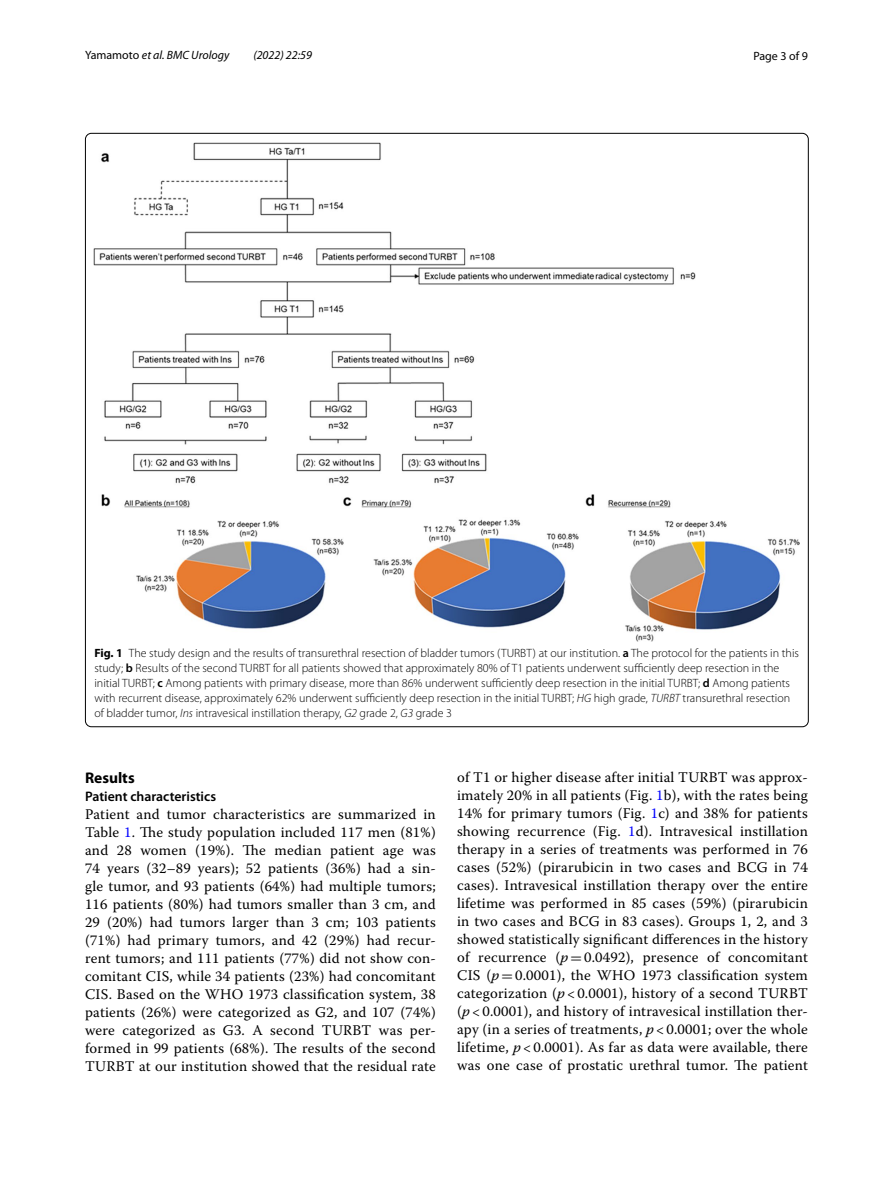
<style>
.page{position:relative;width:893px;height:1187px;background:#fff}
.page>*{position:absolute;margin:0;border:0;box-sizing:border-box;transform-origin:0 0}
.t1{font:700 15.45px "Myriad Pro";color:#000}
.t2{font:14.7px/18px "Warnock Pro";letter-spacing:.015em;color:#000;text-align:justify}
.t3{font:600 13.8px "Myriad Pro";color:#000}
.t4{font:300 12px/15px "Myriad Pro";color:#000}
.t5{font:italic 12px "Myriad Pro";color:#000}
.t6{font:12px "Myriad Pro";color:#000}
.s1{font-style:normal}
.s2{font-weight:700}
.s3{font-weight:600}
.s4{font-style:italic}
.s5{color:#00f}
.s6{font-family:"MTSY"}
</style>
<div class="page">
<img style="left:94px;top:142px;width:706px;height:499px">
<p class="t5" style="left:85px;top:48px;width:146px"><span class="s1">Yamamoto</span> et al. BMC Urology</p>
<p class="t5" style="left:253px;top:48px;width:60px">(2022) 22:59</p>
<p class="t6" style="left:753px;top:48px;width:56px">Page 3 of 9</p>
<p class="t4" style="left:94px;top:645px;width:706px"><span class="s2">Fig. 1</span> The study design and the results of transurethral resection of bladder tumors (TURBT) at our institution. <span class="s3">a</span> The protocol for the patients in this study; <span class="s3">b</span> Results of the second TURBT for all patients showed that approximately 80% of T1 patients underwent sufficiently deep resection in the initial TURBT; <span class="s3">c</span> Among patients with primary disease, more than 86% underwent sufficiently deep resection in the initial TURBT; <span class="s3">d</span> Among patients with recurrent disease, approximately 62% underwent sufficiently deep resection in the initial TURBT; <span class="s4">HG</span> high grade, <span class="s4">TURBT</span> transurethral resection of bladder tumor, <span class="s4">Ins</span> intravesical instillation therapy, <span class="s4">G2</span> grade 2, <span class="s4">G3</span> grade 3</p>
<p class="t1" style="left:85px;top:767px;width:51px">Results</p>
<p class="t3" style="left:85px;top:787px;width:133px">Patient characteristics</p>
<p class="t2" style="left:85px;top:804px;width:352px">Patient and tumor characteristics are summarized in Table <span class="s5">1</span>. The study population included 117 men (81%) and 28 women (19%). The median patient age was 74 years (32–89 years); 52 patients (36%) had a sin&shy;gle tumor, and 93 patients (64%) had multiple tumors; 116 patients (80%) had tumors smaller than 3 cm, and 29 (20%) had tumors larger than 3 cm; 103 patients (71%) had primary tumors, and 42 (29%) had recur&shy;rent tumors; and 111 patients (77%) did not show con&shy;comitant CIS, while 34 patients (23%) had concomitant CIS. Based on the WHO 1973 classification system, 38 patients (26%) were categorized as G2, and 107 (74%) were categorized as G3. A second TURBT was per&shy;formed in 99 patients (68%). The results of the second TURBT at our institution showed that the residual rate</p>
<p class="t2" style="left:457px;top:767px;width:352px">of T1 or higher disease after initial TURBT was approx&shy;imately 20% in all patients (Fig. <span class="s5">1</span>b), with the rates being 14% for primary tumors (Fig. <span class="s5">1</span>c) and 38% for patients showing recurrence (Fig. <span class="s5">1</span>d). Intravesical instillation therapy in a series of treatments was performed in 76 cases (52%) (pirarubicin in two cases and BCG in 74 cases). Intravesical instillation therapy over the entire lifetime was performed in 85 cases (59%) (pirarubicin in two cases and BCG in 83 cases). Groups 1, 2, and 3 showed statistically significant differences in the history of recurrence (<span class="s4">p</span><span class="s6">=</span>0.0492), presence of concomitant CIS (<span class="s4">p</span><span class="s6">=</span>0.0001), the WHO 1973 classification system categorization (<span class="s4">p</span> &lt; 0.0001), history of a second TURBT (<span class="s4">p</span> &lt; 0.0001), and history of intravesical instillation ther&shy;apy (in a series of treatments, <span class="s4">p</span> &lt; 0.0001; over the whole lifetime, <span class="s4">p</span> &lt; 0.0001). As far as data were available, there was one case of prostatic urethral tumor. The patient</p>
</div>
